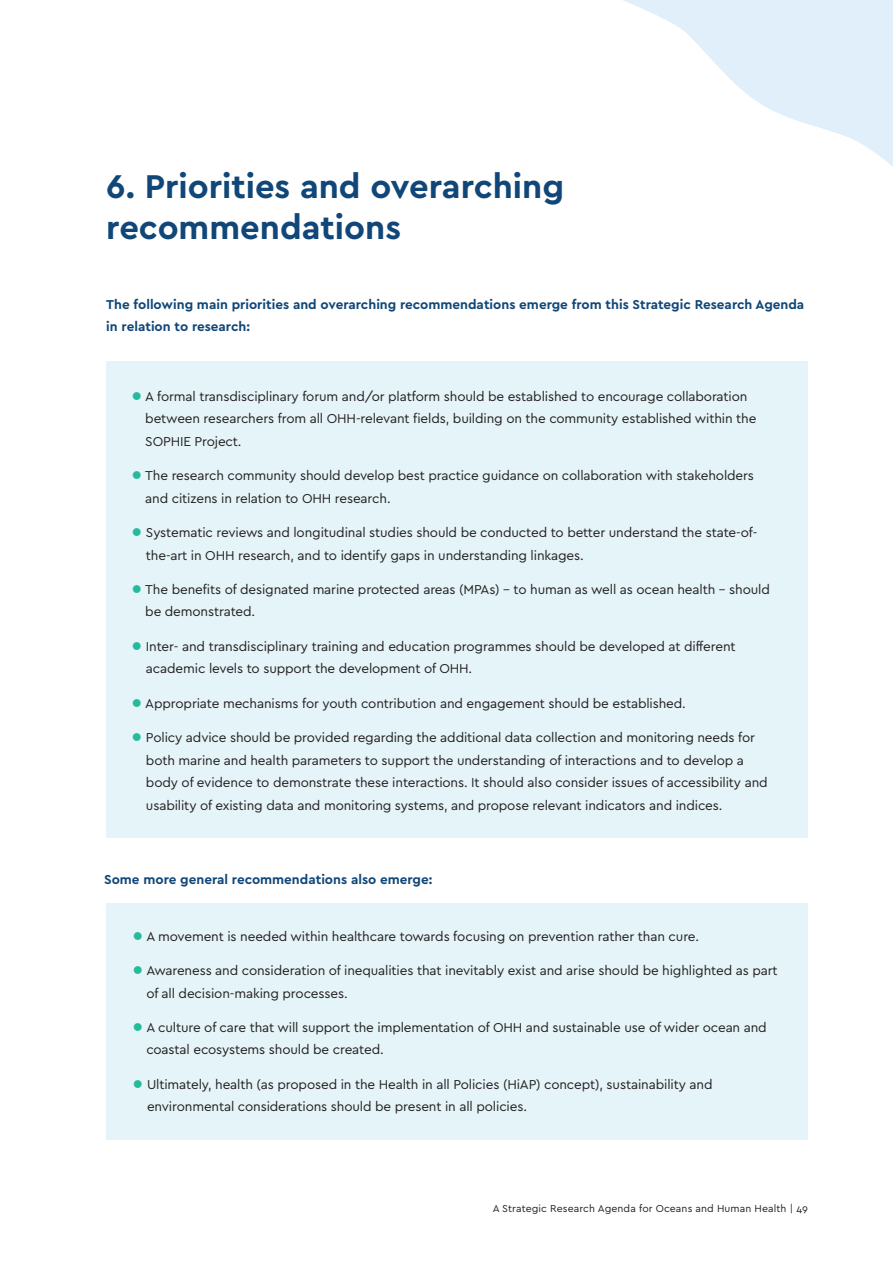
<style>
.page{position:relative;width:893px;height:1263px;background:#fff}
.page>*{position:absolute;margin:0;border:0;box-sizing:border-box;transform-origin:0 0}
.t1{font:700 34.5px/41.4px "Cera Basic";color:#114778}
.t2{font:13.5px/22.5px "Cera Basic";letter-spacing:-.01em;color:#231f20}
.t3{font:700 13.5px/22.5px "Cera Basic";color:#114778}
.t4{font:10.5px "Cera Basic";letter-spacing:.01em;color:#231f20}
.s1{color:#23bb9b}
</style>
<div class="page">
<svg style="left:623px;top:0;width:270px;height:166px;fill:#e0eff9"></svg>
<div style="left:106px;top:361px;width:702px;height:477px;background:#e4f4f8"></div>
<div style="left:106px;top:903px;width:702px;height:237px;background:#e4f4f8"></div>
<p class="t1" style="left:106px;top:166px;width:459px">6. Priorities and overarching recommendations</p>
<p class="t3" style="left:106px;top:293px;width:699px">The following main priorities and overarching recommendations emerge from this Strategic Research Agenda in relation to research:</p>
<p class="t2" style="left:145px;top:385px;width:613px;text-indent:-13px"><span class="s1">●</span> A formal transdisciplinary forum and/or platform should be established to encourage collaboration between researchers from all OHH-relevant fields, building on the community established within the<br>SOPHIE Project.</p>
<p class="t2" style="left:145px;top:464px;width:610px;text-indent:-13px"><span class="s1">●</span> The research community should develop best practice guidance on collaboration with stakeholders and citizens in relation to OHH research.</p>
<p class="t2" style="left:146px;top:521px;width:613px;text-indent:-14px"><span class="s1">●</span> Systematic reviews and longitudinal studies should be conducted to better understand the state-of&shy;the-art in OHH research, and to identify gaps in understanding linkages.</p>
<p class="t2" style="left:145px;top:578px;width:626px;text-indent:-13px"><span class="s1">●</span> The benefits of designated marine protected areas (MPAs) – to human as well as ocean health – should be demonstrated.</p>
<p class="t2" style="left:146px;top:635px;width:591px;text-indent:-14px"><span class="s1">●</span> Inter- and transdisciplinary training and education programmes should be developed at different academic levels to support the development of OHH.</p>
<p class="t2" style="left:132px;top:692px;width:556px"><span class="s1">●</span> Appropriate mechanisms for youth contribution and engagement should be established.</p>
<p class="t2" style="left:146px;top:726px;width:623px;text-indent:-14px"><span class="s1">●</span> Policy advice should be provided regarding the additional data collection and monitoring needs for both marine and health parameters to support the understanding of interactions and to develop a body of evidence to demonstrate these interactions. It should also consider issues of accessibility and usability of existing data and monitoring systems, and propose relevant indicators and indices.</p>
<p class="t3" style="left:104px;top:869px;width:330px">Some more general recommendations also emerge:</p>
<p class="t2" style="left:133px;top:925px;width:568px"><span class="s1">●</span> A movement is needed within healthcare towards focusing on prevention rather than cure.</p>
<p class="t2" style="left:146px;top:959px;width:633px;text-indent:-13px"><span class="s1">●</span> Awareness and consideration of inequalities that inevitably exist and arise should be highlighted as part of all decision-making processes.</p>
<p class="t2" style="left:146px;top:1016px;width:622px;text-indent:-13px"><span class="s1">●</span> A culture of care that will support the implementation of OHH and sustainable use of wider ocean and coastal ecosystems should be created.</p>
<p class="t2" style="left:147px;top:1073px;width:567px;text-indent:-14px"><span class="s1">●</span> Ultimately, health (as proposed in the Health in all Policies (HiAP) concept), sustainability and environmental considerations should be present in all policies.</p>
<p class="t4" style="left:493px;top:1202px;width:317px">A Strategic Research Agenda for Oceans and Human Health | 49</p>
</div>
